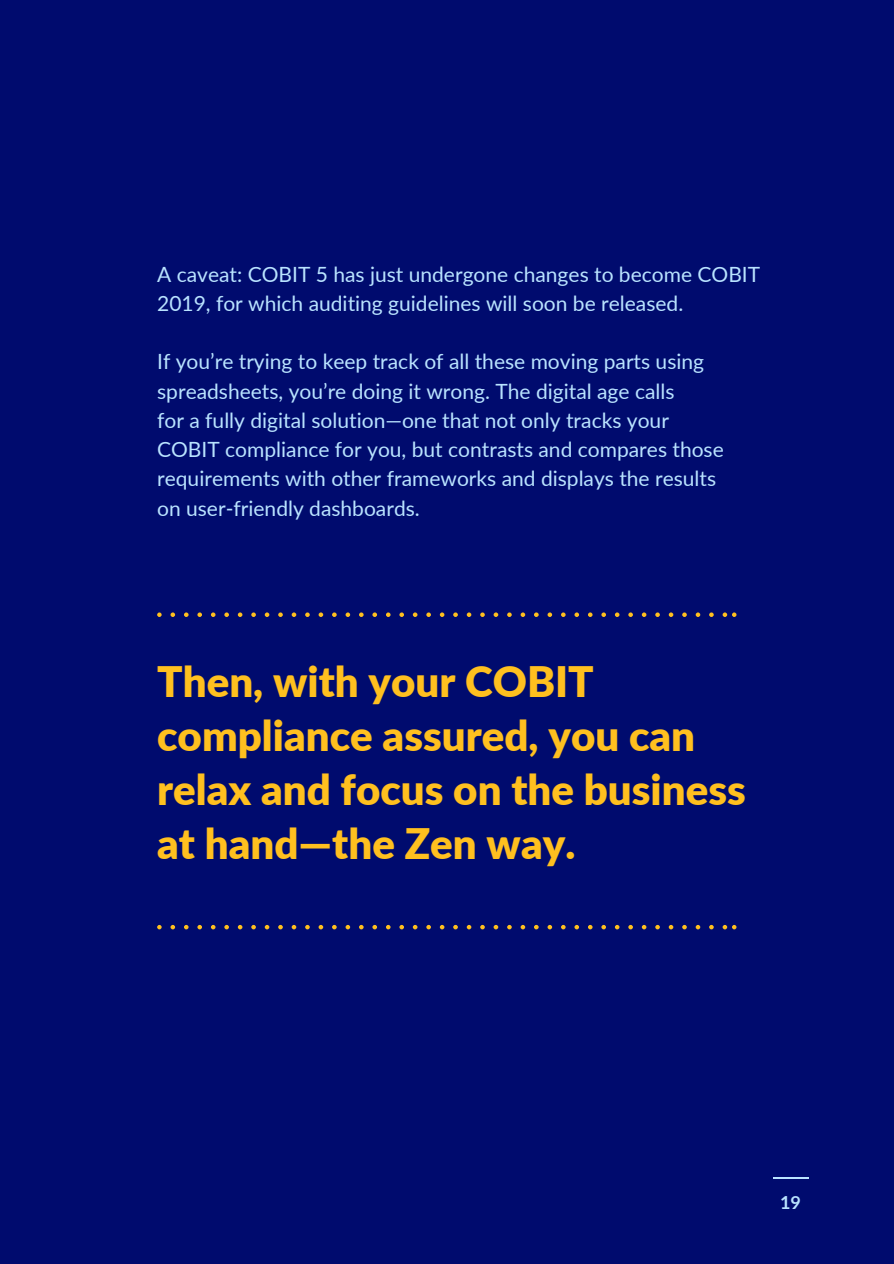
<style>
.page{position:relative;width:894px;height:1264px;background:#fff}
.page>*{position:absolute;margin:0;border:0;box-sizing:border-box;transform-origin:0 0}
.t1{font:900 42px/54px "Lato";color:#ffc01f}
.t2{font:21px/29.2px "Lato";color:#b9e3ff}
.t3{font:700 18px "Lato";color:#b9e3ff}
</style>
<div class="page">
<div style="left:0;top:0;width:893px;height:1263px;background:#000b6e"></div>
<svg style="left:157px;top:612px;width:579px;height:5px"></svg>
<svg style="left:157px;top:924px;width:579px;height:5px"></svg>
<hr style="left:772px;top:1177px;width:36px;height:2px;background:#b9e3ff">
<p class="t2" style="left:157px;top:259px;width:604px">A caveat: COBIT 5 has just undergone changes to become COBIT<br>2019, for which auditing guidelines will soon be released.</p>
<p class="t2" style="left:157px;top:346px;width:568px">If you’re trying to keep track of all these moving parts using spreadsheets, you’re doing it wrong. The digital age calls<br>for a fully digital solution—one that not only tracks your COBIT compliance for you, but contrasts and compares those requirements with other frameworks and displays the results on user-friendly dashboards.</p>
<h1 class="t1" style="left:157px;top:654px;width:590px">Then, with your COBIT compliance assured, you can relax and focus on the business at hand—the Zen way.</h1>
<p class="t3" style="left:780px;top:1190px;width:22px">19</p>
</div>
